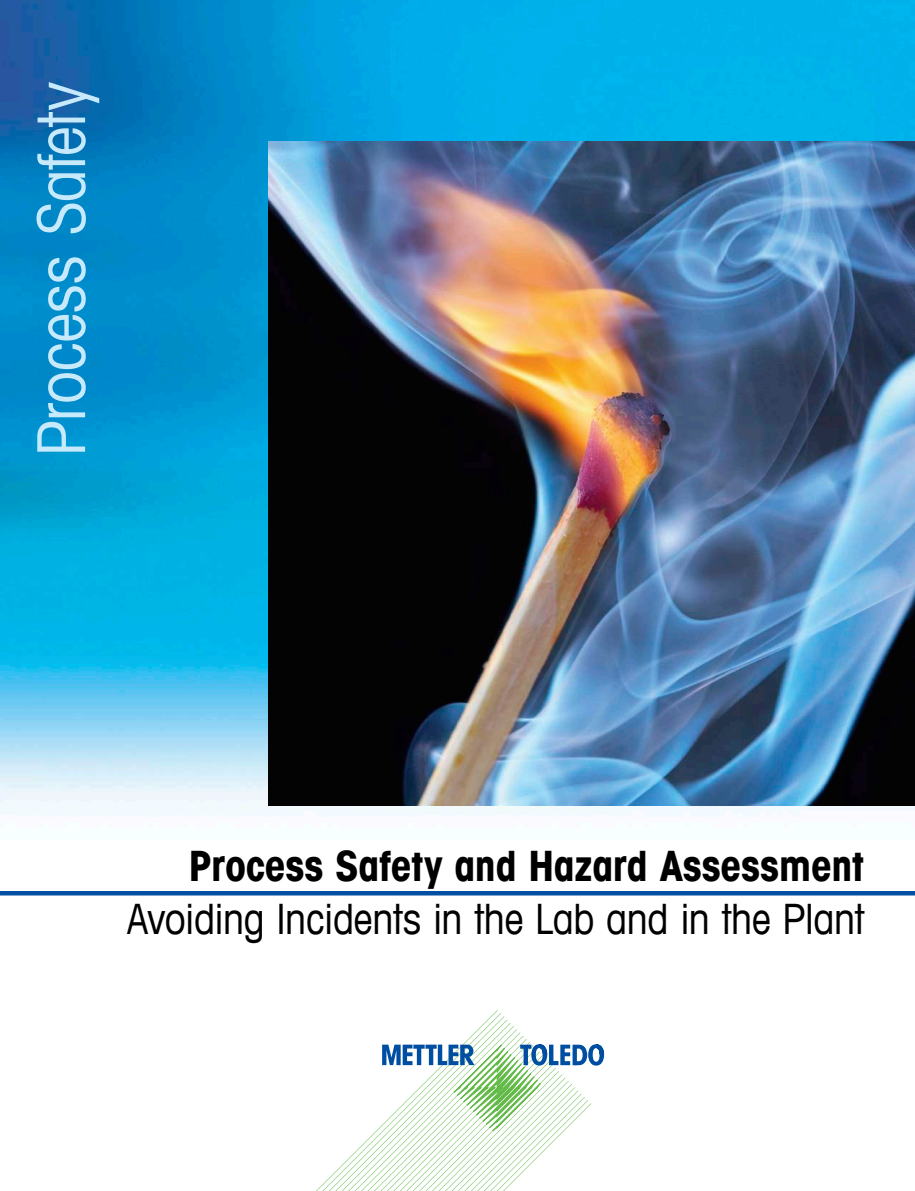
<style>
.page{position:relative;width:915px;height:1191px;background:#fff}
.page>*{position:absolute;margin:0;border:0;box-sizing:border-box;transform-origin:0 0}
.t1{font:condensed 66px "Avant Garde Com";letter-spacing:-.005em;color:#c6eafb}
.t2{font:condensed 42px "Avant Garde Com";letter-spacing:-.01em;color:#000}
.t3{font:700 condensed 42px "Avant Garde Com";letter-spacing:-.005em;color:#000}
</style>
<div class="page">
<svg style="left:316px;top:1010px;width:248px;height:181px"></svg>
<svg style="left:382px;top:1044px;width:222px;height:87px"></svg>
<img style="left:0;top:0;width:914px;height:816px">
<hr style="left:0;top:891px;width:914px;height:4px;background:#004fa3">
<img style="left:268px;top:142px;width:646px;height:663px">
<h1 class="t1" style="left:21px;top:456px;width:376px;rotate:-90deg">Process Safety</h1>
<p class="t3" style="left:188px;top:839px;width:676px">Process Safety and Hazard Assessment</p>
<p class="t2" style="left:127px;top:892px;width:738px">Avoiding Incidents in the Lab and in the Plant</p>
</div>
